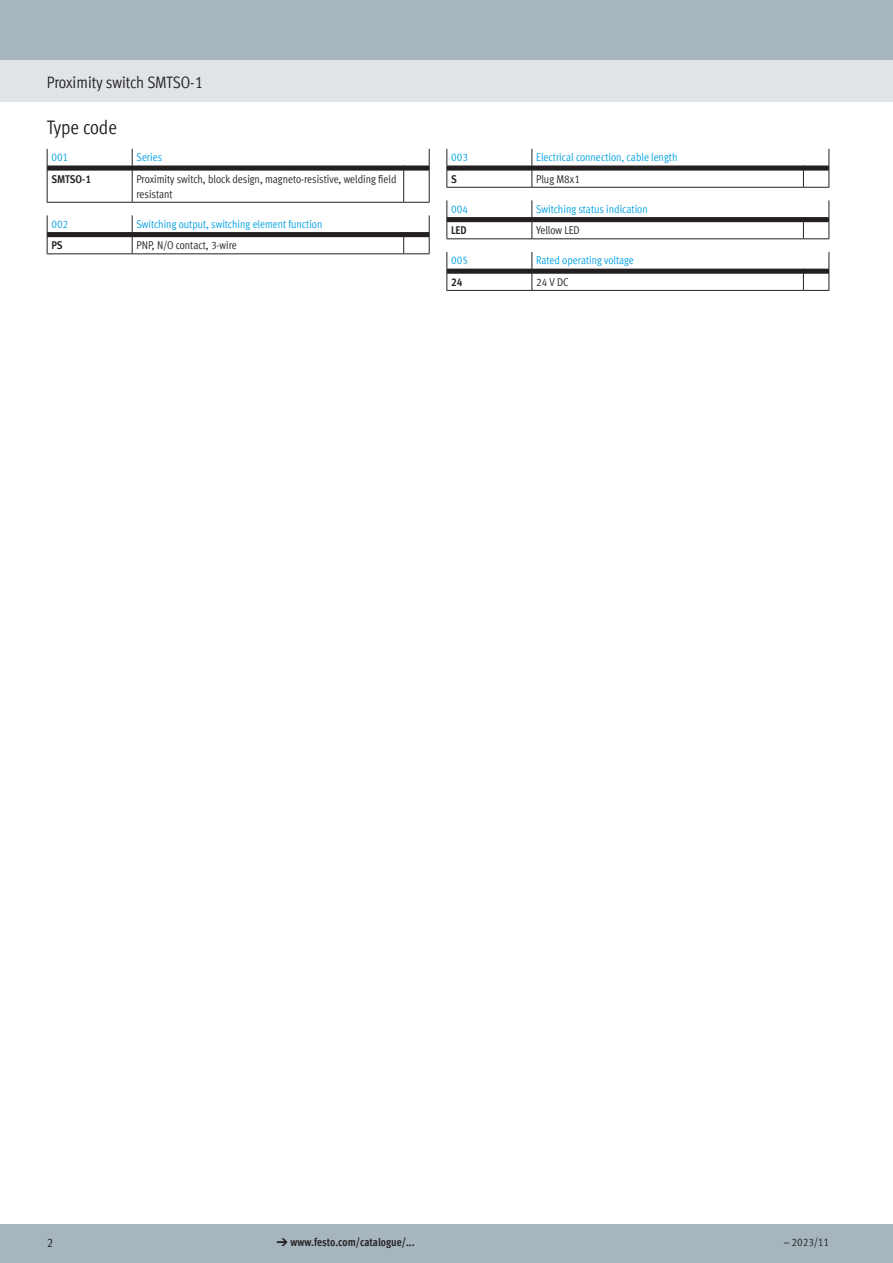
<style>
.page{position:relative;width:893px;height:1263px;background:#fff}
.page>*{position:absolute;margin:0;border:0;box-sizing:border-box;transform-origin:0 0}
.t1{font:condensed 19.5px "Festo";color:#231f20}
.t2{font:condensed 16.5px "Festo";letter-spacing:-.01em;color:#231f20}
.t3{font:condensed 12.75px "Festo";color:#231f20}
.FES_tab_head_2{font:condensed 11.25px "Festo";color:#00a1e3}
.FES_tab_regular{font:condensed 11.25px/15px "Festo";color:#231f20}
.FES_type_code{font:700 condensed 11.25px "Festo";letter-spacing:-.005em;color:#231f20}
.s1{font-family:"Meto Pict 182";font-weight:400;font-stretch:normal}
</style>
<div class="page">
<div style="left:0;top:1225px;width:893px;height:38px;background:#a7b6be"></div>
<div style="left:0;top:60px;width:893px;height:42px;background:#dfe4e8"></div>
<div style="left:0;top:0;width:893px;height:60px;background:#a7b6be"></div>
<svg style="left:47px;top:149px;width:383px;height:22px"></svg>
<hr style="left:47px;top:171px;width:1px;height:31px;background:#231f20">
<hr style="left:47px;top:202px;width:85px;height:1px;background:#231f20">
<hr style="left:132px;top:171px;width:1px;height:31px;background:#231f20">
<hr style="left:132px;top:202px;width:272px;height:1px;background:#231f20">
<hr style="left:403px;top:171px;width:1px;height:31px;background:#231f20">
<hr style="left:429px;top:171px;width:1px;height:31px;background:#231f20">
<svg style="left:404px;top:202px;width:26px;height:1px"></svg>
<svg style="left:47px;top:215px;width:383px;height:39px"></svg>
<svg style="left:446px;top:149px;width:383px;height:39px"></svg>
<svg style="left:446px;top:200px;width:383px;height:39px"></svg>
<svg style="left:446px;top:252px;width:383px;height:39px"></svg>
<h2 class="t2" style="left:47px;top:71px;width:158px">Proximity switch SMTSO-1</h2>
<h1 class="t1" style="left:47px;top:113px;width:72px">Type code</h1>
<p class="FES_tab_head_2" style="left:51px;top:149px;width:18px">001</p>
<p class="FES_tab_head_2" style="left:136px;top:149px;width:27px">Series</p>
<p class="FES_type_code" style="left:51px;top:170px;width:41px">SMTSO-1</p>
<p class="FES_tab_regular" style="left:136px;top:171px;width:262px">Proximity switch, block design, magneto-resistive, welding field resistant</p>
<p class="FES_tab_head_2" style="left:51px;top:216px;width:18px">002</p>
<p class="FES_tab_head_2" style="left:136px;top:216px;width:188px">Switching output, switching element function</p>
<p class="FES_type_code" style="left:51px;top:237px;width:13px">PS</p>
<p class="FES_tab_regular" style="left:136px;top:237px;width:102px">PNP, N/O contact, 3-wire</p>
<p class="FES_tab_head_2" style="left:451px;top:149px;width:18px">003</p>
<p class="FES_tab_head_2" style="left:536px;top:149px;width:143px">Electrical connection, cable length</p>
<p class="FES_type_code" style="left:451px;top:170px;width:7px">S</p>
<p class="FES_tab_regular" style="left:536px;top:171px;width:45px">Plug M8x1</p>
<p class="FES_tab_head_2" style="left:451px;top:201px;width:18px">004</p>
<p class="FES_tab_head_2" style="left:536px;top:201px;width:113px">Switching status indication</p>
<p class="FES_type_code" style="left:451px;top:222px;width:17px">LED</p>
<p class="FES_tab_regular" style="left:536px;top:222px;width:45px">Yellow LED</p>
<p class="FES_tab_head_2" style="left:451px;top:252px;width:18px">005</p>
<p class="FES_tab_head_2" style="left:536px;top:252px;width:99px">Rated operating voltage</p>
<p class="FES_type_code" style="left:451px;top:273px;width:13px">24</p>
<p class="FES_tab_regular" style="left:536px;top:274px;width:34px">24 V DC</p>
<p class="t3" style="left:47px;top:1233px;width:8px">2</p>
<p class="FES_type_code" style="left:276px;top:1234px;width:140px"><span class="s1">d</span> www.festo.com/catalogue/...</p>
<p class="FES_tab_regular" style="left:784px;top:1234px;width:46px">– 2023/11</p>
</div>
